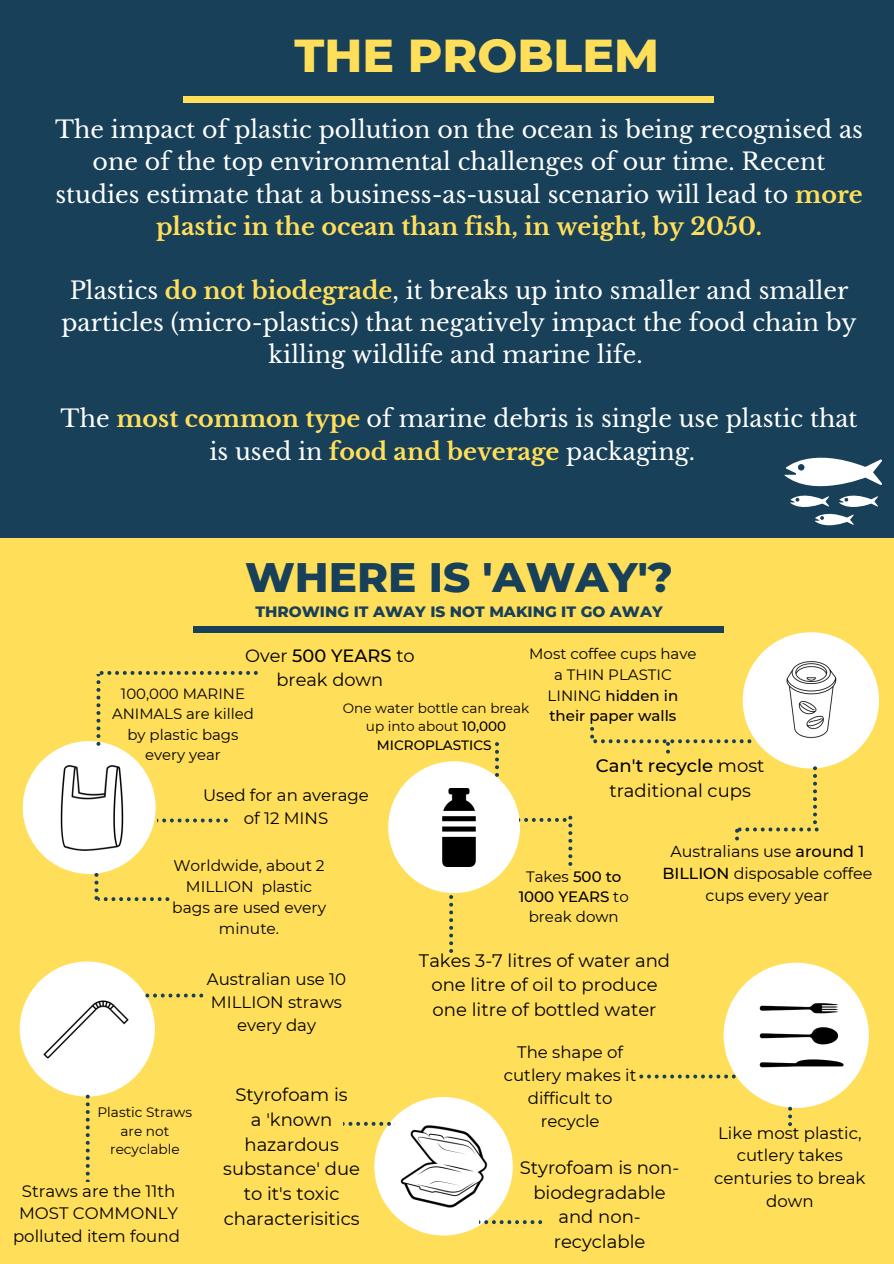
<style>
.page{position:relative;width:894px;height:1264px;background:#fff}
.page>*{position:absolute;margin:0;border:0;box-sizing:border-box;transform-origin:0 0}
.t1{font:800 47.1px "Montserrat";color:#ffde59}
.t2{font:800 42px "Montserrat";color:#184059}
.t3{font:23.7px/32.1px "Libre Baskerville";color:#fff;text-align:center}
.t4{font:18px/24.9px "Montserrat";color:#000;text-align:center}
.t5{font:17.85px/24.5px "Montserrat";color:#000;text-align:center}
.t6{font:16.5px/22.8px "Montserrat";color:#000;text-align:center}
.t7{font:15.9px/21.9px "Montserrat";color:#000;text-align:center}
.t8{font:15.45px/21.1px "Montserrat";color:#000;text-align:center}
.t9{font:800 15.3px "Montserrat";color:#184059}
.t10{font:15px/20.5px "Montserrat";color:#000;text-align:center}
.t11{font:14.85px/20.4px "Montserrat";color:#000;text-align:center}
.t12{font:13.65px/18.8px "Montserrat";color:#000;text-align:center}
.t13{font:13.5px/18.6px "Montserrat";color:#000;text-align:center}
.s1{font-weight:700;color:#ffde59}
.s2{font-weight:500}
</style>
<div class="page">
<div style="left:0;top:0;width:893px;height:538px;background:#184059"></div>
<svg style="left:784px;top:457px;width:97px;height:68px"></svg>
<div style="left:183px;top:97px;width:530px;height:6px;background:#ffde59"></div>
<div style="left:0;top:538px;width:893px;height:725px;background:#ffde59"></div>
<div style="left:742px;top:632px;width:136px;height:136px;background:#fff;border-radius:50%"></div>
<img style="left:786px;top:661px;width:51px;height:78px">
<div style="left:20px;top:961px;width:135px;height:135px;background:#fff;border-radius:50%"></div>
<img style="left:43px;top:1000px;width:86px;height:59px">
<div style="left:723px;top:962px;width:145px;height:145px;background:#fff;border-radius:50%"></div>
<img style="left:759px;top:986px;width:93px;height:98px">
<div style="left:388px;top:761px;width:132px;height:132px;background:#fff;border-radius:50%"></div>
<img style="left:442px;top:788px;width:34px;height:78px">
<div style="left:23px;top:741px;width:133px;height:132px;background:#fff;border-radius:50%"></div>
<img style="left:42px;top:757px;width:101px;height:101px">
<div style="left:374px;top:1097px;width:138px;height:138px;background:#fff;border-radius:50%"></div>
<img style="left:400px;top:1125px;width:88px;height:83px">
<div style="left:193px;top:626px;width:531px;height:6px;background:#184059"></div>
<svg style="left:449px;top:895px;width:4px;height:62px"></svg>
<svg style="left:639px;top:1074px;width:96px;height:4px"></svg>
<svg style="left:145px;top:993px;width:58px;height:4px"></svg>
<svg style="left:735px;top:766px;width:83px;height:74px"></svg>
<svg style="left:590px;top:727px;width:161px;height:26px"></svg>
<svg style="left:96px;top:671px;width:162px;height:74px"></svg>
<svg style="left:157px;top:818px;width:71px;height:4px"></svg>
<svg style="left:519px;top:815px;width:53px;height:50px"></svg>
<svg style="left:94px;top:873px;width:75px;height:28px"></svg>
<svg style="left:86px;top:1094px;width:4px;height:87px"></svg>
<svg style="left:343px;top:1121px;width:48px;height:4px"></svg>
<svg style="left:479px;top:1220px;width:63px;height:4px"></svg>
<svg style="left:787px;top:1106px;width:4px;height:19px"></svg>
<svg style="left:495px;top:742px;width:4px;height:34px"></svg>
<h1 class="t1" style="left:294px;top:27px;width:366px">THE PROBLEM</h1>
<p class="t3" style="left:55px;top:114px;width:809px">The impact of plastic pollution on the ocean is being recognised as one of the top environmental challenges of our time. Recent studies estimate that a business-as-usual scenario will lead to <span class="s1">more plastic in the ocean than fish, in weight, by 2050.</span></p>
<p class="t3" style="left:61px;top:274px;width:796px">Plastics <span class="s1">do not biodegrade</span>, it breaks up into smaller and smaller particles (micro-plastics) that negatively impact the food chain by killing wildlife and marine life.</p>
<p class="t3" style="left:61px;top:403px;width:798px">The <span class="s1">most common type</span> of marine debris is single use plastic that is used in <span class="s1">food and beverage</span> packaging.</p>
<h2 class="t2" style="left:245px;top:551px;width:429px">WHERE IS 'AWAY'?</h2>
<p class="t9" style="left:255px;top:602px;width:408px">THROWING IT AWAY IS NOT MAKING IT GO AWAY</p>
<p class="t10" style="left:529px;top:643px;width:169px">Most coffee cups have a THIN PLASTIC<br>LINING <span class="s2">hidden in their paper walls</span></p>
<p class="t4" style="left:595px;top:753px;width:170px"><span class="s2">Can't recycle</span> most traditional cups</p>
<p class="t5" style="left:245px;top:643px;width:171px">Over <span class="s2">500 YEARS</span> to break down</p>
<p class="t11" style="left:112px;top:683px;width:143px">100,000 MARINE<br>ANIMALS are killed by plastic bags every year</p>
<p class="t13" style="left:343px;top:698px;width:188px">One water bottle can break up into about <span class="s2">10,000<br>MICROPLASTICS</span></p>
<p class="t6" style="left:203px;top:783px;width:167px">Used for an average of 12 MINS</p>
<p class="t8" style="left:172px;top:854px;width:155px">Worldwide, about 2<br>MILLION plastic bags are used every minute.</p>
<p class="t7" style="left:662px;top:840px;width:211px">Australians use <span class="s2">around 1<br>BILLION</span> disposable coffee cups every year</p>
<p class="t10" style="left:518px;top:866px;width:112px">Takes <span class="s2">500 to<br>1000 YEARS</span> to break down</p>
<p class="t4" style="left:419px;top:947px;width:252px">Takes 3-7 litres of water and one litre of oil to produce one litre of bottled water</p>
<p class="t6" style="left:207px;top:968px;width:141px">Australian use 10<br>MILLION straws every day</p>
<p class="t12" style="left:97px;top:1102px;width:96px">Plastic Straws are not recyclable</p>
<p class="t6" style="left:13px;top:1179px;width:168px">Straws are the 11th<br>MOST COMMONLY polluted item found</p>
<p class="t4" style="left:223px;top:1081px;width:138px">Styrofoam is<br>a 'known hazardous substance' due to it's toxic characterisitics</p>
<p class="t6" style="left:503px;top:1041px;width:134px">The shape of cutlery makes it difficult to recycle</p>
<p class="t4" style="left:519px;top:1154px;width:161px">Styrofoam is non&shy;biodegradable and non&shy;recyclable</p>
<p class="t6" style="left:714px;top:1121px;width:153px">Like most plastic, cutlery takes centuries to break down</p>
</div>
